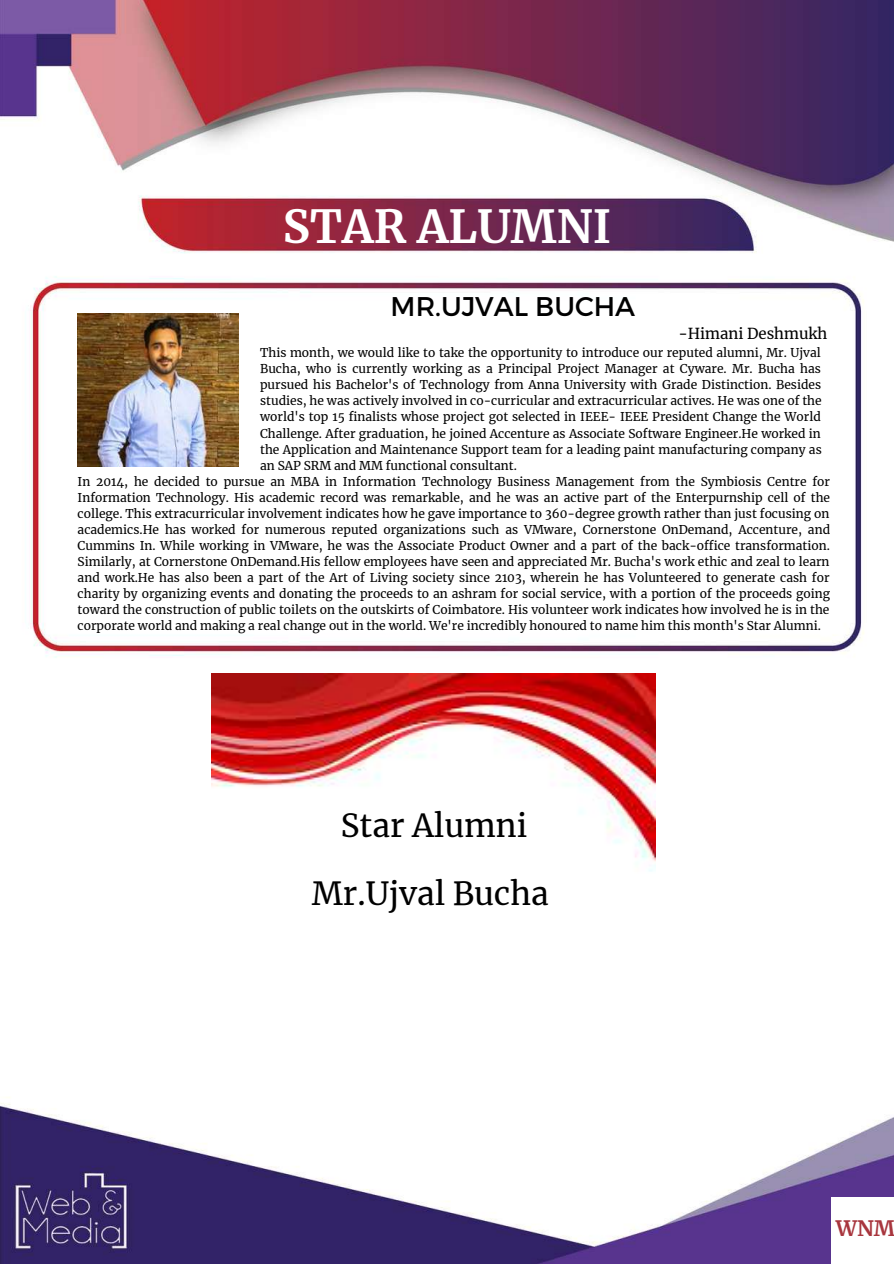
<style>
.page{position:relative;width:894px;height:1264px;background:#fff}
.page>*{position:absolute;margin:0;border:0;box-sizing:border-box;transform-origin:0 0}
.t1{font:700 45px "Merriweather";color:#fff}
.t2{font:31.5px/67.7px "Merriweather";color:#000;text-align:center}
.t3{font:27px "Montserrat";color:#000}
.t4{font:700 21px "Merriweather";color:#a8363e}
.t5{font:15px "Merriweather";color:#000}
.t6{font:12px/16px "Merriweather";color:#000;text-align:justify}
</style>
<div class="page">
<img style="left:0;top:0;width:893px;height:1263px">
<img style="left:78px;top:313px;width:161px;height:153px">
<div style="left:831px;top:1197px;width:62px;height:66px;background:#fff"></div>
<img style="left:212px;top:674px;width:443px;height:302px">
<h1 class="t1" style="left:283px;top:199px;width:330px">STAR ALUMNI</h1>
<h3 class="t3" style="left:390px;top:288px;width:246px">MR.UJVAL BUCHA</h3>
<p class="t5" style="left:678px;top:324px;width:150px">-Himani Deshmukh</p>
<p class="t6" style="left:260px;top:345px;width:563px">This month, we would like to take the opportunity to introduce our reputed alumni, Mr. Ujval Bucha, who is currently working as a Principal Project Manager at Cyware. Mr. Bucha has pursued his Bachelor's of Technology from Anna University with Grade Distinction. Besides studies, he was actively involved in co-curricular and extracurricular actives. He was one of the world's top 15 finalists whose project got selected in IEEE- IEEE President Change the World Challenge. After graduation, he joined Accenture as Associate Software Engineer.He worked in the Application and Maintenance Support team for a leading paint manufacturing company as an SAP SRM and MM functional consultant.</p>
<p class="t6" style="left:78px;top:474px;width:753px">In 2014, he decided to pursue an MBA in Information Technology Business Management from the Symbiosis Centre for Information Technology. His academic record was remarkable, and he was an active part of the Enterpurnship cell of the college. This extracurricular involvement indicates how he gave importance to 360-degree growth rather than just focusing on academics.He has worked for numerous reputed organizations such as VMware, Cornerstone OnDemand, Accenture, and Cummins In. While working in VMware, he was the Associate Product Owner and a part of the back-office transformation.<br>Similarly, at Cornerstone OnDemand.His fellow employees have seen and appreciated Mr. Bucha's work ethic and zeal to learn and work.He has also been a part of the Art of Living society since 2103, wherein he has Volunteered to generate cash for charity by organizing events and donating the proceeds to an ashram for social service, with a portion of the proceeds going toward the construction of public toilets on the outskirts of Coimbatore. His volunteer work indicates how involved he is in the corporate world and making a real change out in the world. We're incredibly honoured to name him this month's Star Alumni.</p>
<h2 class="t2" style="left:311px;top:791px;width:238px">Star Alumni<br>Mr.Ujval Bucha</h2>
<h3 class="t4" style="left:835px;top:1215px;width:61px">WNM</h3>
</div>
